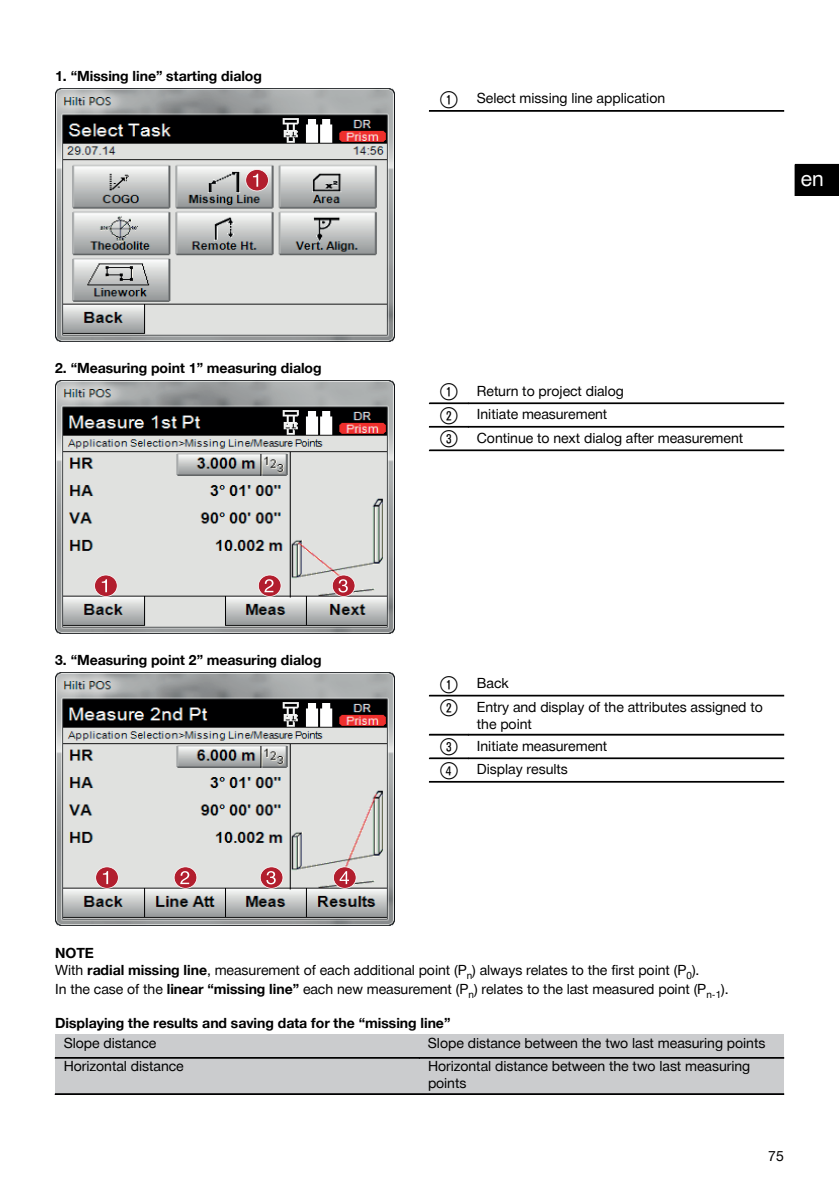
<style>
.page{position:relative;width:839px;height:1191px;background:#fff}
.page>*{position:absolute;margin:0;border:0;box-sizing:border-box;transform-origin:0 0}
.t1{font:21px "Hilti";color:#fff}
.t2{font:14px/23.6px "Hilti";letter-spacing:-.005em;color:#000}
.t3{font:700 14px "Hilti";color:#000}
.s1{font-family:"KA15 positive";font-size:23px}
.s2{font-weight:700}
</style>
<div class="page">
<img style="left:55px;top:88px;width:340px;height:253px">
<svg style="left:245px;top:169px;width:24px;height:22px"></svg>
<img style="left:55px;top:380px;width:340px;height:253px">
<svg style="left:94px;top:575px;width:24px;height:22px"></svg>
<svg style="left:332px;top:575px;width:23px;height:22px"></svg>
<svg style="left:258px;top:575px;width:23px;height:22px"></svg>
<img style="left:55px;top:673px;width:340px;height:253px">
<svg style="left:95px;top:866px;width:24px;height:23px"></svg>
<svg style="left:174px;top:866px;width:23px;height:23px"></svg>
<svg style="left:260px;top:866px;width:23px;height:23px"></svg>
<svg style="left:333px;top:866px;width:24px;height:23px"></svg>
<div style="left:55px;top:1035px;width:729px;height:58px;background:#cbccce"></div>
<div style="left:429px;top:110px;width:355px;height:1px;border:1px solid #000"></div>
<hr style="left:429px;top:111px;width:355px;height:1px;background:#000">
<hr style="left:429px;top:403px;width:39px;height:1px;background:#000">
<hr style="left:468px;top:403px;width:316px;height:1px;background:#000">
<hr style="left:429px;top:426px;width:39px;height:1px;background:#000">
<hr style="left:468px;top:426px;width:316px;height:1px;background:#000">
<hr style="left:429px;top:450px;width:355px;height:1px;background:#000">
<hr style="left:429px;top:695px;width:355px;height:1px;background:#000">
<hr style="left:429px;top:734px;width:39px;height:1px;background:#000">
<hr style="left:468px;top:734px;width:316px;height:1px;background:#000">
<hr style="left:429px;top:758px;width:39px;height:1px;background:#000">
<hr style="left:468px;top:758px;width:316px;height:1px;background:#000">
<hr style="left:429px;top:781px;width:355px;height:1px;background:#000">
<hr style="left:55px;top:1057px;width:364px;height:1px;background:#000">
<hr style="left:419px;top:1057px;width:365px;height:1px;background:#000">
<div style="left:55px;top:1093px;width:729px;height:1px;border:1px solid #000"></div>
<hr style="left:55px;top:1094px;width:729px;height:1px;background:#000">
<svg style="left:795px;top:195px;width:44px;height:1px"></svg>
<div style="left:795px;top:164px;width:44px;height:31px;background:#000"></div>
<p class="t3" style="left:55px;top:68px;width:208px">1. “Missing line” starting dialog</p>
<p class="t3" style="left:55px;top:360px;width:268px">2. “Measuring point 1” measuring dialog</p>
<p class="t2" style="left:440px;top:87px;width:226px"><span class="s1">@</span> Select missing line application</p>
<h1 class="t1" style="left:801px;top:166px;width:24px">en</h1>
<p class="t2" style="left:440px;top:379px;width:304px"><span class="s1">@</span> Return to project dialog<br><span class="s1">;</span> Initiate measurement<br><span class="s1">=</span> Continue to next dialog after measurement</p>
<p class="t3" style="left:55px;top:652px;width:268px">3. “Measuring point 2” measuring dialog</p>
<p class="t2" style="left:440px;top:672px;width:324px"><span class="s1">@</span> Back<br><span class="s1">;</span> Entry and display of the attributes assigned to</p>
<p class="t2" style="left:440px;top:713px;width:168px;line-height:22.2px;text-indent:36px">the point<br><span class="s1">=</span> Initiate measurement</p>
<p class="t2" style="left:440px;top:758px;width:129px"><span class="s1">%</span> Display results</p>
<p class="t2" style="left:55px;top:944px;width:646px;line-height:17.2px"><span class="s2">NOTE<br></span>With <span class="s2">radial missing line</span>, measurement of each additional point (P<sub>n</sub>) always relates to the first point (P<sub>0</sub>).</p>
<p class="t2" style="left:55px;top:977px;width:675px">In the case of the <span class="s2">linear “missing line”</span> each new measurement (P<sub>n</sub>) relates to the last measured point (P<sub>n-1</sub>).</p>
<p class="t3" style="left:55px;top:1014px;width:397px">Displaying the results and saving data for the “missing line”</p>
<p class="t2" style="left:64px;top:1031px;width:94px">Slope distance</p>
<p class="t2" style="left:428px;top:1031px;width:339px">Slope distance between the two last measuring points</p>
<p class="t2" style="left:64px;top:1054px;width:122px">Horizontal distance</p>
<p class="t2" style="left:428px;top:1058px;width:324px;line-height:16.8px">Horizontal distance between the two last measuring points</p>
<p class="t2" style="left:768px;top:1144px;width:17px">75</p>
</div>
